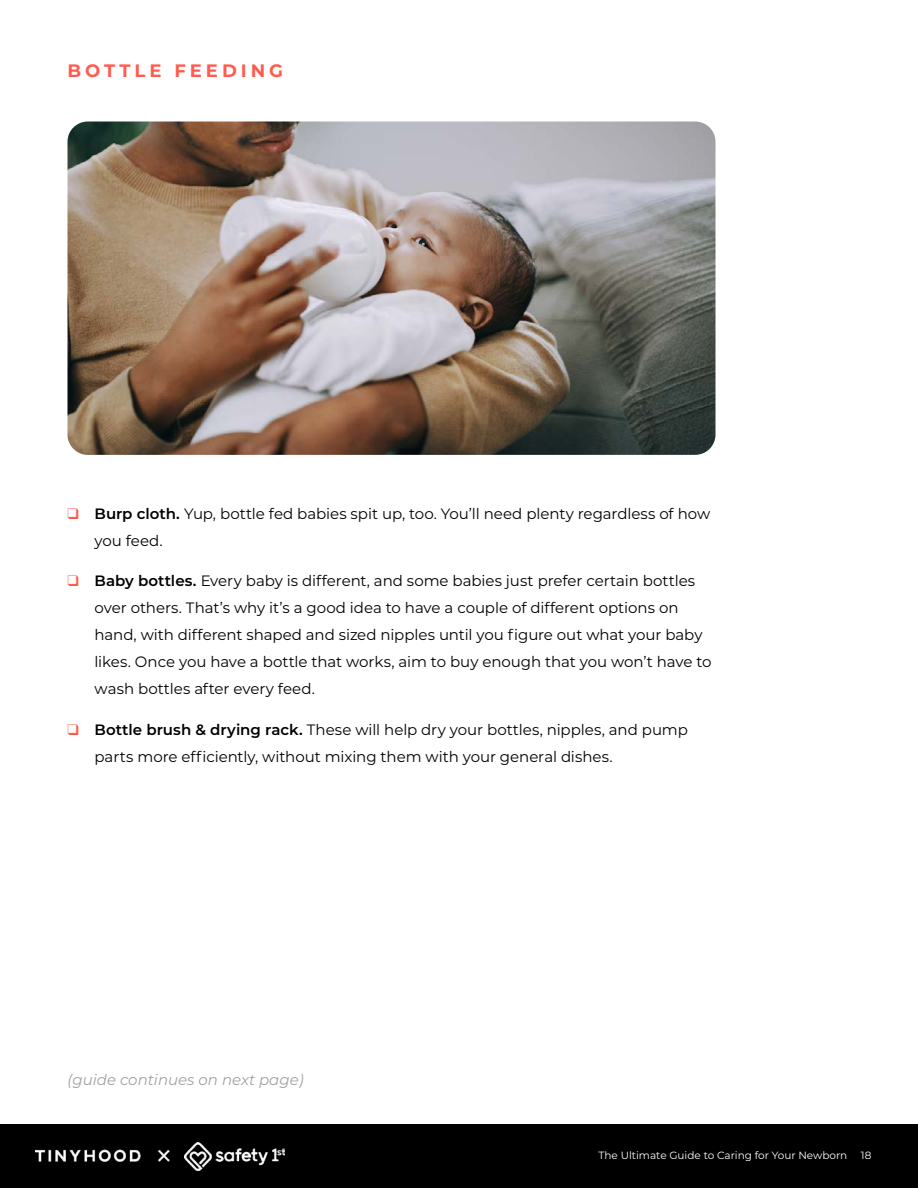
<style>
.page{position:relative;width:918px;height:1188px;background:#fff}
.page>*{position:absolute;margin:0;border:0;box-sizing:border-box;transform-origin:0 0}
.t1{font:700 18px "Montserrat";letter-spacing:.22em;color:#ff5b4e}
.t2{font:15px/27px "Montserrat";letter-spacing:-.005em;color:#000}
.t3{font:italic 15px "Montserrat";color:#9fa1a4}
.t4{font:10.5px "Montserrat";color:#fff}
.s1{color:#ff5b4e}
.s2{font-weight:600}
</style>
<div class="page">
<div style="left:0;top:1125px;width:918px;height:63px;background:#000"></div>
<img style="left:36px;top:1149px;width:134px;height:13px">
<img style="left:184px;top:1142px;width:101px;height:28px">
<img style="left:68px;top:122px;width:648px;height:333px">
<p class="t1" style="left:68px;top:57px;width:217px">BOTTLE FEEDING</p>
<p class="t2" style="left:94px;top:500px;width:617px;text-indent:-27px"><span class="s1">❑</span> <span class="s2">Burp cloth.</span> Yup, bottle fed babies spit up, too. You’ll need plenty regardless of how you feed.</p>
<p class="t2" style="left:94px;top:567px;width:619px;text-indent:-27px"><span class="s1">❑</span> <span class="s2">Baby bottles.</span> Every baby is different, and some babies just prefer certain bottles over others. That’s why it’s a good idea to have a couple of different options on hand, with different shaped and sized nipples until you figure out what your baby likes. Once you have a bottle that works, aim to buy enough that you won’t have to wash bottles after every feed.</p>
<p class="t2" style="left:94px;top:716px;width:595px;text-indent:-27px"><span class="s1">❑</span> <span class="s2">Bottle brush &amp; drying rack.</span> These will help dry your bottles, nipples, and pump parts more efficiently, without mixing them with your general dishes.</p>
<p class="t3" style="left:67px;top:1069px;width:238px">(guide continues on next page)</p>
<p class="t4" style="left:598px;top:1148px;width:250px">The Ultimate Guide to Caring for Your Newborn</p>
<p class="t4" style="left:861px;top:1148px;width:12px">18</p>
</div>
